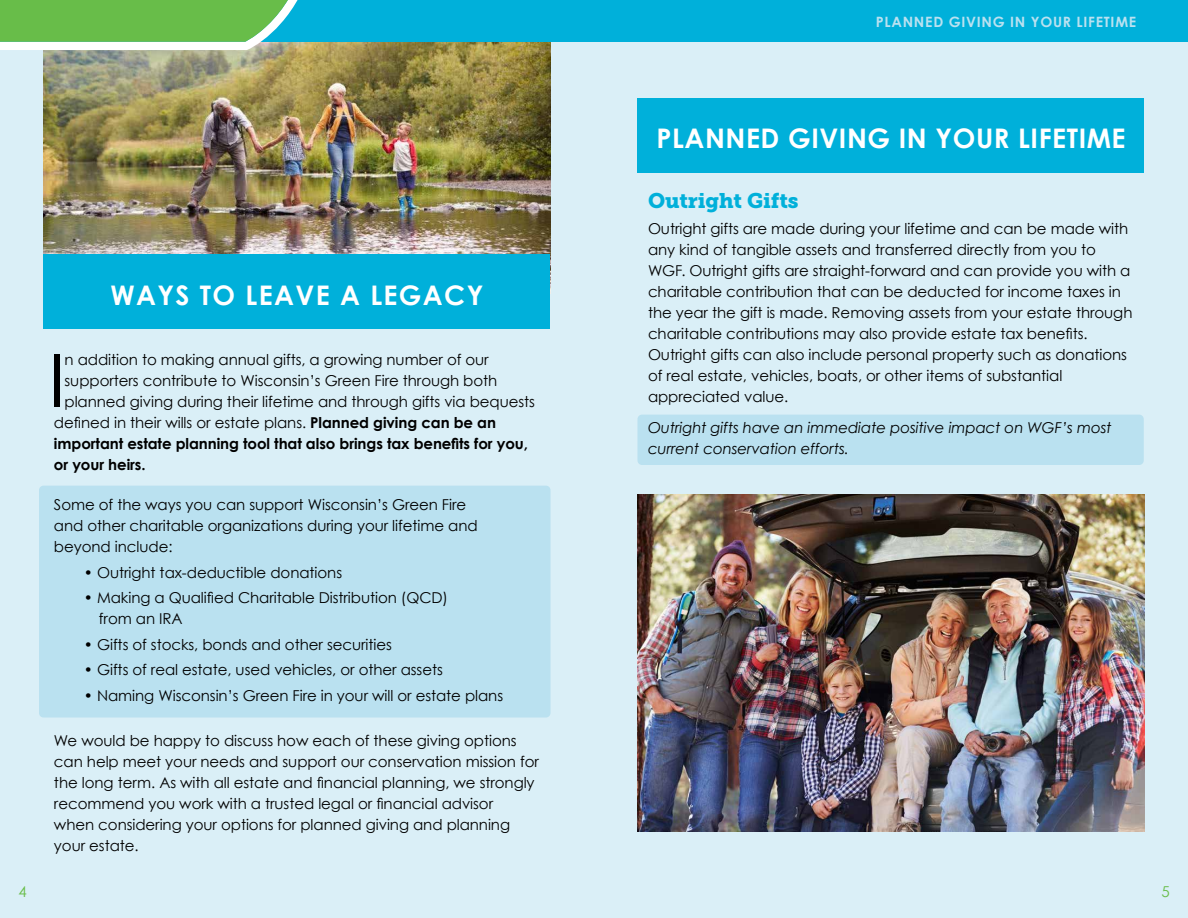
<style>
.page{position:relative;width:1188px;height:918px;background:#fff}
.page>*{position:absolute;margin:0;border:0;box-sizing:border-box;transform-origin:0 0}
.t1{font:73.5px "Century Gothic";color:#000}
.t2{font:700 27px "Century Gothic";letter-spacing:.02em;color:#fff}
.t3{font:700 27px "Century Gothic";letter-spacing:.05em;color:#fff}
.t4{font:21px "Museo Slab 900";letter-spacing:-.005em;color:#00b0da}
.t5{font:15px/21px "Century Gothic";letter-spacing:-.005em;color:#000}
.t6{font:italic 15px/21px "Century Gothic";letter-spacing:-.005em;color:#000}
.t7{font:700 15px "Century Gothic";letter-spacing:-.005em;color:#000}
.t8{font:15px "Century Gothic";color:#68bd49}
.t9{font:700 14.25px "Century Gothic";letter-spacing:.05em;color:#bae1f0}
.s1{font-weight:700}
</style>
<div class="page">
<div style="left:594px;top:0;width:594px;height:918px;background:#daeff7"></div>
<div style="left:0;top:0;width:594px;height:918px;background:#daeff7"></div>
<img style="left:44px;top:42px;width:506px;height:213px">
<div style="left:44px;top:255px;width:506px;height:74px;background:#00b0da"></div>
<div style="left:39px;top:486px;width:511px;height:232px;background:#bae1f0;border-radius:4px"></div>
<div style="left:0;top:0;width:594px;height:42px;background:#00b0da"></div>
<svg style="left:0;top:0;width:319px;height:50px;background:#78c576"></svg>
<div style="left:638px;top:415px;width:506px;height:50px;background:#bae1f0;border-radius:5px"></div>
<div style="left:594px;top:0;width:594px;height:42px;background:#00b0da"></div>
<div style="left:638px;top:98px;width:506px;height:74px;background:#00b0da"></div>
<img style="left:638px;top:494px;width:506px;height:338px">
<p class="t9" style="left:876px;top:13px;width:262px">PLANNED GIVING IN YOUR LIFETIME</p>
<h2 class="t3" style="left:111px;top:278px;width:374px">WAYS TO LEAVE A LEGACY</h2>
<h1 class="t1" style="left:48px;top:336px;width:18px">I</h1>
<p class="t5" style="left:65px;top:349px;width:426px">n addition to making annual gifts, a growing number of our</p>
<p class="t5" style="left:65px;top:370px;width:434px">supporters contribute to Wisconsin’s Green Fire through both</p>
<p class="t5" style="left:65px;top:391px;width:472px">planned giving during their lifetime and through gifts via bequests</p>
<p class="t5" style="left:54px;top:412px;width:444px">defined in their wills or estate plans. <span class="s1">Planned giving can be an</span></p>
<p class="t7" style="left:54px;top:434px;width:476px">important estate planning tool that also brings tax benefits for you,</p>
<p class="t7" style="left:54px;top:455px;width:93px">or your heirs.</p>
<p class="t5" style="left:54px;top:494px;width:425px">Some of the ways you can support Wisconsin’s Green Fire and other charitable organizations during your lifetime and beyond include:</p>
<p class="t5" style="left:84px;top:562px;width:260px">• Outright tax-deductible donations</p>
<p class="t5" style="left:99px;top:587px;width:351px;text-indent:-15px">• Making a Qualified Charitable Distribution (QCD) from an IRA</p>
<p class="t5" style="left:84px;top:634px;width:309px">• Gifts of stocks, bonds and other securities</p>
<p class="t5" style="left:84px;top:659px;width:360px">• Gifts of real estate, used vehicles, or other assets</p>
<p class="t5" style="left:84px;top:685px;width:421px">• Naming Wisconsin’s Green Fire in your will or estate plans</p>
<p class="t5" style="left:54px;top:730px;width:486px">We would be happy to discuss how each of these giving options can help meet your needs and support our conservation mission for the long term. As with all estate and financial planning, we strongly recommend you work with a trusted legal or financial advisor<br>when considering your options for planned giving and planning your estate.</p>
<h2 class="t2" style="left:656px;top:121px;width:471px">PLANNED GIVING IN YOUR LIFETIME</h2>
<h3 class="t4" style="left:648px;top:189px;width:152px">Outright Gifts</h3>
<p class="t5" style="left:648px;top:218px;width:486px">Outright gifts are made during your lifetime and can be made with any kind of tangible assets and transferred directly from you to WGF. Outright gifts are straight-forward and can provide you with a charitable contribution that can be deducted for income taxes in the year the gift is made. Removing assets from your estate through charitable contributions may also provide estate tax benefits.<br>Outright gifts can also include personal property such as donations of real estate, vehicles, boats, or other items of substantial appreciated value.</p>
<p class="t6" style="left:648px;top:417px;width:465px">Outright gifts have an immediate positive impact on WGF’s most current conservation efforts.</p>
<p class="t8" style="left:18px;top:882px;width:10px">4</p>
<p class="t8" style="left:1161px;top:882px;width:10px">5</p>
</div>
